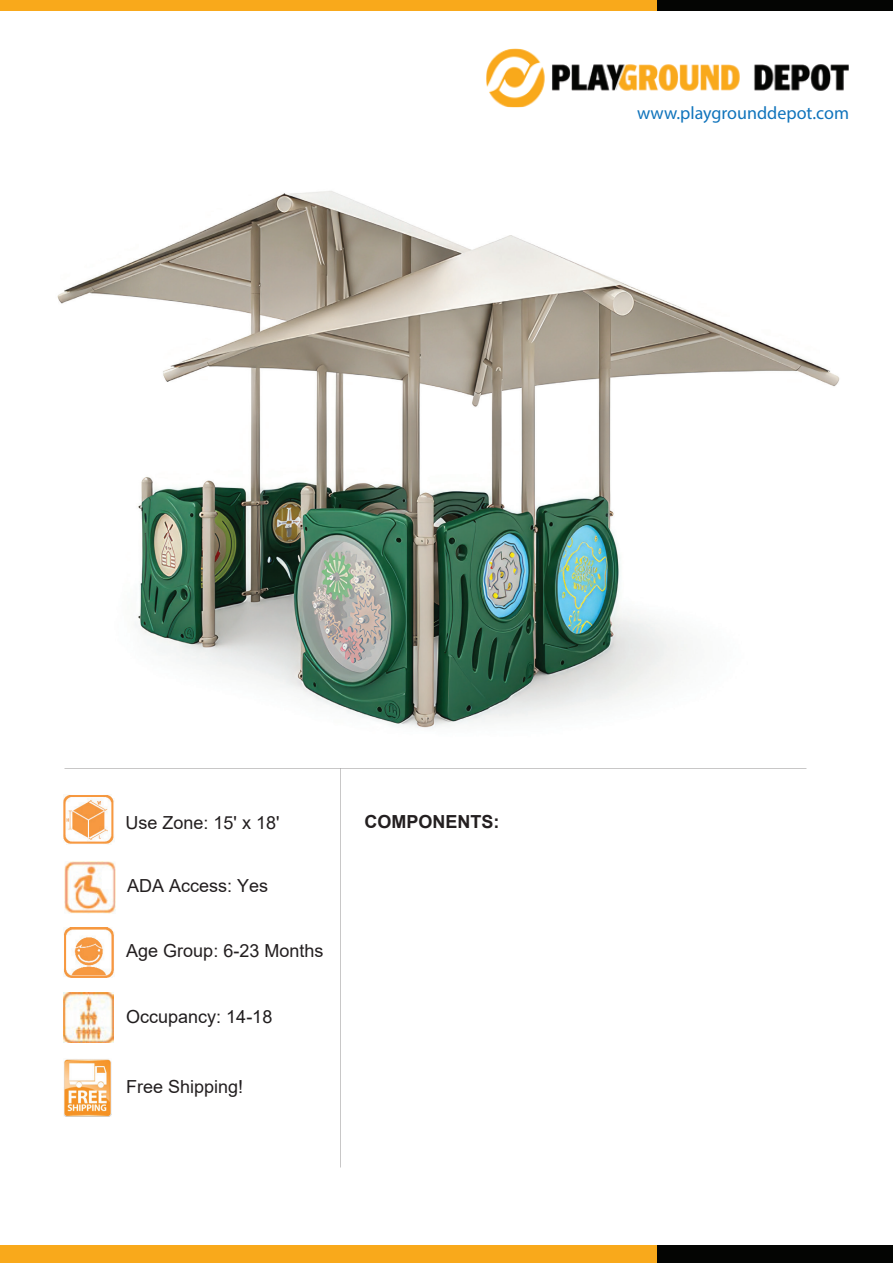
<style>
.page{position:relative;width:893px;height:1263px;background:#fff}
.page>*{position:absolute;margin:0;border:0;box-sizing:border-box;transform-origin:0 0}
.t1{font:18px "Arial";color:#231f20}
.t2{font:18px "Myriad Pro";color:#1074bc}
.t3{font:18px "Arial";color:#201d1e}
.t4{font:700 18px "Arial";color:#231f20}
</style>
<div class="page">
<img style="left:57px;top:48px;width:783px;height:836px">
<img style="left:64px;top:861px;width:52px;height:52px">
<img style="left:64px;top:927px;width:50px;height:50px">
<img style="left:63px;top:794px;width:51px;height:50px">
<img style="left:64px;top:1059px;width:48px;height:57px">
<img style="left:64px;top:992px;width:50px;height:50px">
<div style="left:0;top:1245px;width:674px;height:18px;background:#f9a91b"></div>
<div style="left:658px;top:1245px;width:235px;height:18px;background:#040503"></div>
<div style="left:0;top:0;width:674px;height:11px;background:#f9a91b"></div>
<div style="left:658px;top:0;width:235px;height:11px;background:#040503"></div>
<img style="left:486px;top:49px;width:363px;height:58px">
<p class="t2" style="left:637px;top:101px;width:213px">www.playgrounddepot.com</p>
<p class="t1" style="left:125px;top:810px;width:155px">Use Zone: 15' x 18'</p>
<p class="t4" style="left:365px;top:809px;width:137px">COMPONENTS:</p>
<p class="t1" style="left:127px;top:873px;width:143px">ADA Access: Yes</p>
<p class="t1" style="left:126px;top:938px;width:199px">Age Group: 6-23 Months</p>
<p class="t3" style="left:126px;top:1004px;width:148px">Occupancy: 14-18</p>
<p class="t1" style="left:126px;top:1075px;width:119px">Free Shipping!</p>
</div>
